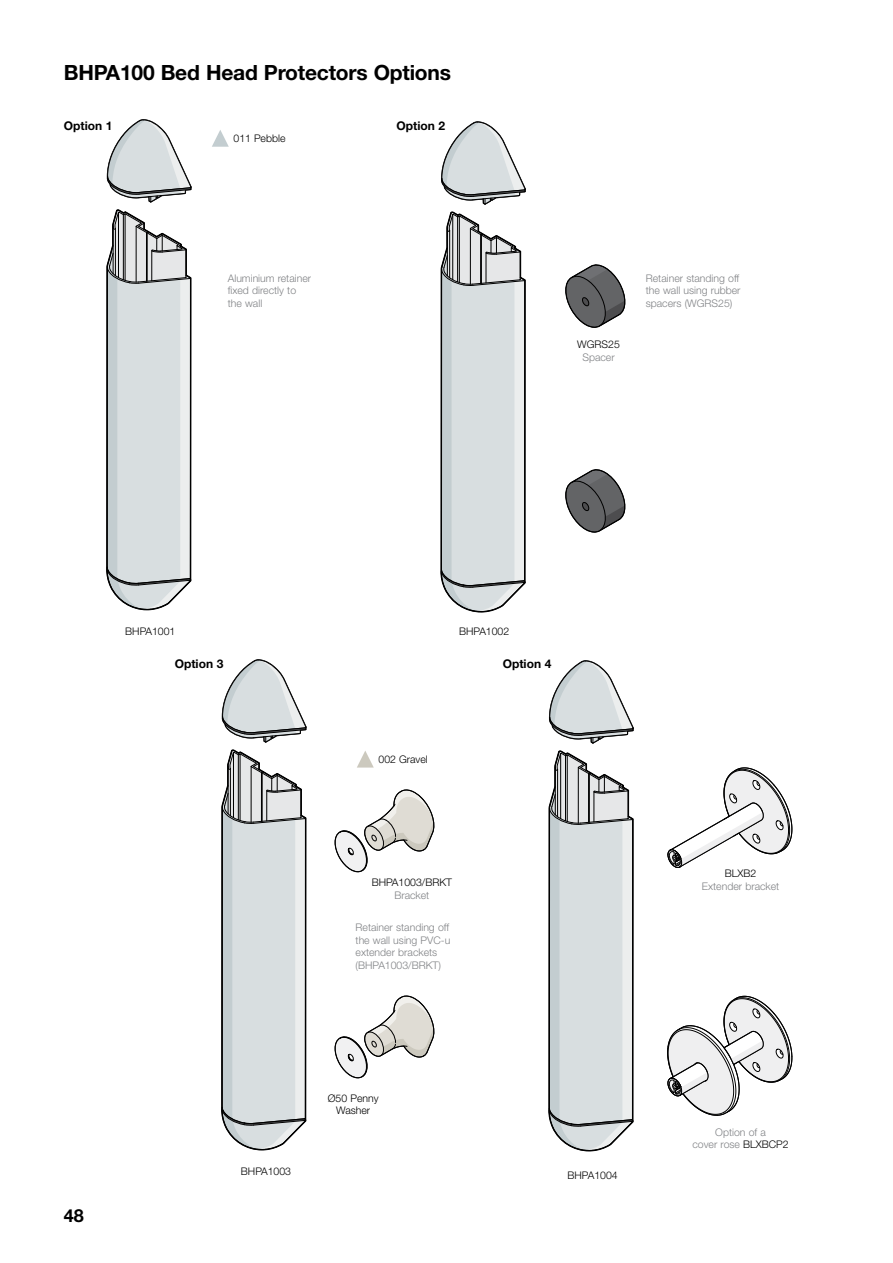
<style>
.page{position:relative;width:893px;height:1263px;background:#fff}
.page>*{position:absolute;margin:0;border:0;box-sizing:border-box;transform-origin:0 0}
.t1{font:700 21px "Helvetica Neue LT";letter-spacing:-.01em;color:#000}
.t2{font:700 18px "Helvetica Neue LT";color:#000}
.t3{font:700 12px "Helvetica Neue LT";color:#000}
.t4{font:300 10.5px/12.6px "Helvetica Neue LT";color:#808285}
.t5{font:300 10.5px/12.6px "Helvetica Neue LT";color:#000;text-align:center}
.s1{color:#000}
</style>
<div class="page">
<svg style="left:212px;top:130px;width:17px;height:17px"></svg>
<svg style="left:667px;top:995px;width:126px;height:121px"></svg>
<svg style="left:548px;top:660px;width:86px;height:492px;background:#ced3d4"></svg>
<svg style="left:667px;top:767px;width:126px;height:101px"></svg>
<svg style="left:106px;top:119px;width:86px;height:492px;background:#cdd2d3"></svg>
<svg style="left:565px;top:264px;width:61px;height:64px"></svg>
<svg style="left:565px;top:469px;width:61px;height:64px"></svg>
<svg style="left:441px;top:121px;width:85px;height:492px;background:#ccd0d1"></svg>
<svg style="left:334px;top:789px;width:101px;height:84px"></svg>
<svg style="left:334px;top:995px;width:101px;height:84px"></svg>
<svg style="left:221px;top:659px;width:86px;height:492px;background:#cdd1d3"></svg>
<svg style="left:357px;top:751px;width:17px;height:16px"></svg>
<h1 class="t1" style="left:64px;top:60px;width:389px">BHPA100 Bed Head Protectors Options</h1>
<p class="t3" style="left:64px;top:118px;width:50px">Option 1</p>
<p class="t5" style="left:234px;top:132px;width:53px">011 Pebble</p>
<p class="t4" style="left:228px;top:271px;width:85px">Aluminium retainer fixed directly to the wall</p>
<p class="t3" style="left:396px;top:118px;width:50px">Option 2</p>
<p class="t5" style="left:577px;top:338px;width:44px">WGRS25</p>
<p class="t4" style="left:582px;top:351px;width:34px">Spacer</p>
<p class="t4" style="left:646px;top:271px;width:96px;text-align:justify">Retainer standing off the wall using rubber spacers (WGRS25)</p>
<p class="t5" style="left:125px;top:624px;width:52px">BHPA1001</p>
<p class="t5" style="left:459px;top:624px;width:52px">BHPA1002</p>
<p class="t3" style="left:175px;top:656px;width:50px">Option 3</p>
<p class="t5" style="left:379px;top:753px;width:51px">002 Gravel</p>
<p class="t5" style="left:372px;top:876px;width:82px">BHPA1003/BRKT</p>
<p class="t4" style="left:394px;top:888px;width:37px">Bracket</p>
<p class="t4" style="left:356px;top:921px;width:96px">Retainer standing off the wall using PVC-u extender brackets (BHPA1003/BRKT)</p>
<p class="t3" style="left:503px;top:656px;width:50px">Option 4</p>
<h2 class="t2" style="left:64px;top:1204px;width:22px">48</h2>
<p class="t5" style="left:241px;top:1164px;width:52px">BHPA1003</p>
<p class="t5" style="left:328px;top:1091px;width:52px">Ø50 Penny<br>Washer</p>
<p class="t5" style="left:567px;top:1169px;width:52px">BHPA1004</p>
<p class="t5" style="left:725px;top:867px;width:33px">BLXB2</p>
<p class="t4" style="left:702px;top:880px;width:79px">Extender bracket</p>
<p class="t4" style="left:692px;top:1125px;width:98px;text-align:center">Option of a<br>cover rose <span class="s1">BLXBCP2</span></p>
</div>
